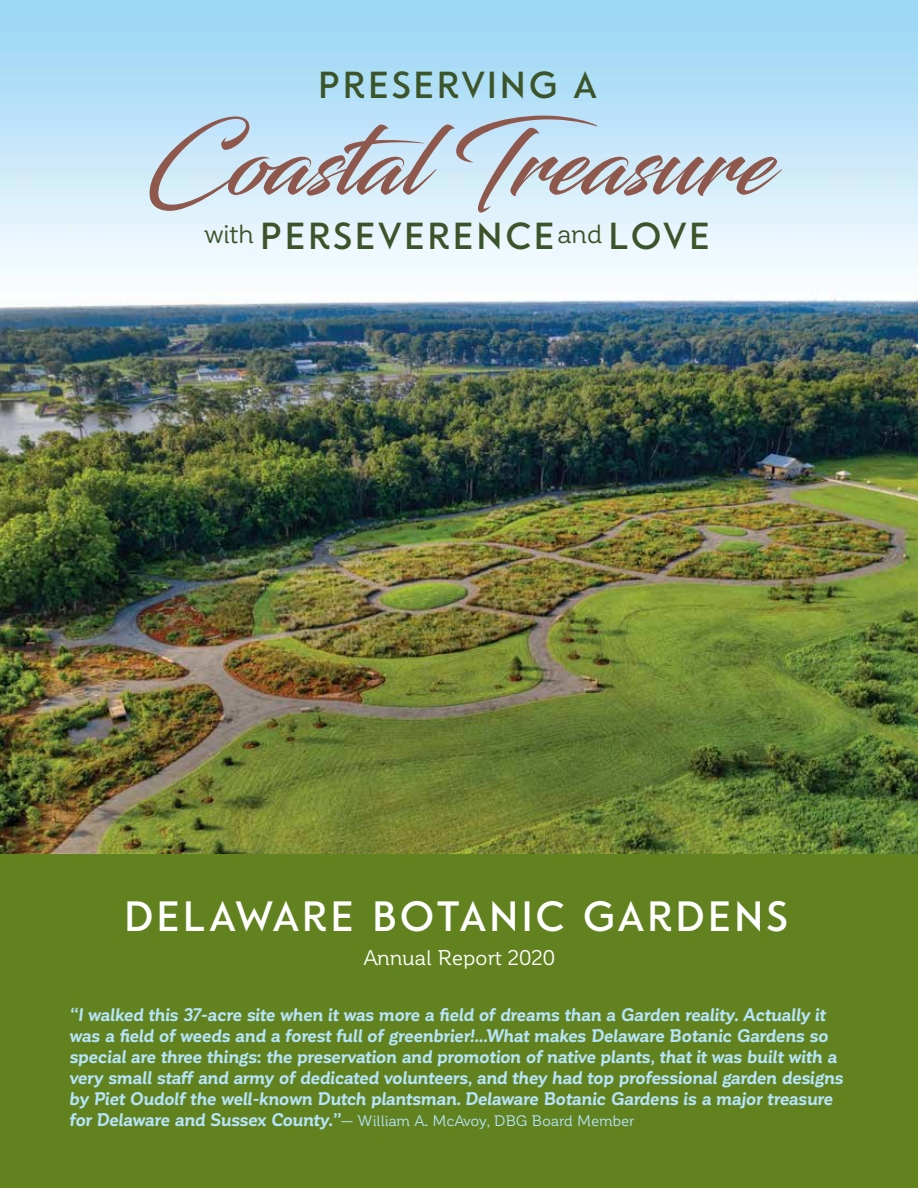
<style>
.page{position:relative;width:918px;height:1188px;background:#fff}
.page>*{position:absolute;margin:0;border:0;box-sizing:border-box;transform-origin:0 0}
.t1{font:94.5px "Blacksword";color:#8e584d}
.t2{font:700 40.5px "Guess Sans";letter-spacing:.07em;color:#fff}
.t3{font:700 36px "Guess Sans";letter-spacing:.07em;color:#3b5429}
.t4{font:21px "Corporative Soft";letter-spacing:-.02em;color:#fff}
.t5{font:italic 700 18px/21px "Corporative Soft";letter-spacing:-.02em;color:#b6e4fa}
.t6{font:15px "Corporative Soft";letter-spacing:-.015em;color:#b6e4fa}
.s1{font-weight:700;font-style:italic;font-size:18px}
</style>
<div class="page">
<div style="left:0;top:298px;width:918px;height:890px;background:#628220"></div>
<img style="left:0;top:0;width:918px;height:853px">
<h3 class="t3" style="left:318px;top:63px;width:280px">PRESERVING A</h3>
<h1 class="t1" style="left:147px;top:106px;width:626px">Coastal Treasure</h1>
<h3 class="t3" style="left:205px;top:214px;width:506px"><sup>with</sup> PERSEVERENCE<sup>and</sup> LOVE</h3>
<h2 class="t2" style="left:124px;top:891px;width:665px">DELAWARE BOTANIC GARDENS</h2>
<p class="t4" style="left:364px;top:947px;width:193px">Annual Report 2020</p>
<p class="t5" style="left:69px;top:1005px;width:776px">“I walked this 37-acre site when it was more a field of dreams than a Garden reality. Actually it was a field of weeds and a forest full of greenbrier!…What makes Delaware Botanic Gardens so special are three things: the preservation and promotion of native plants, that it was built with a very small staff and army of dedicated volunteers, and they had top professional garden designs by Piet Oudolf the well-known Dutch plantsman. Delaware Botanic Gardens is a major treasure</p>
<p class="t6" style="left:69px;top:1113px;width:567px"><span class="s1">for Delaware and Sussex County.”</span>— William A. McAvoy, DBG Board Member</p>
</div>
